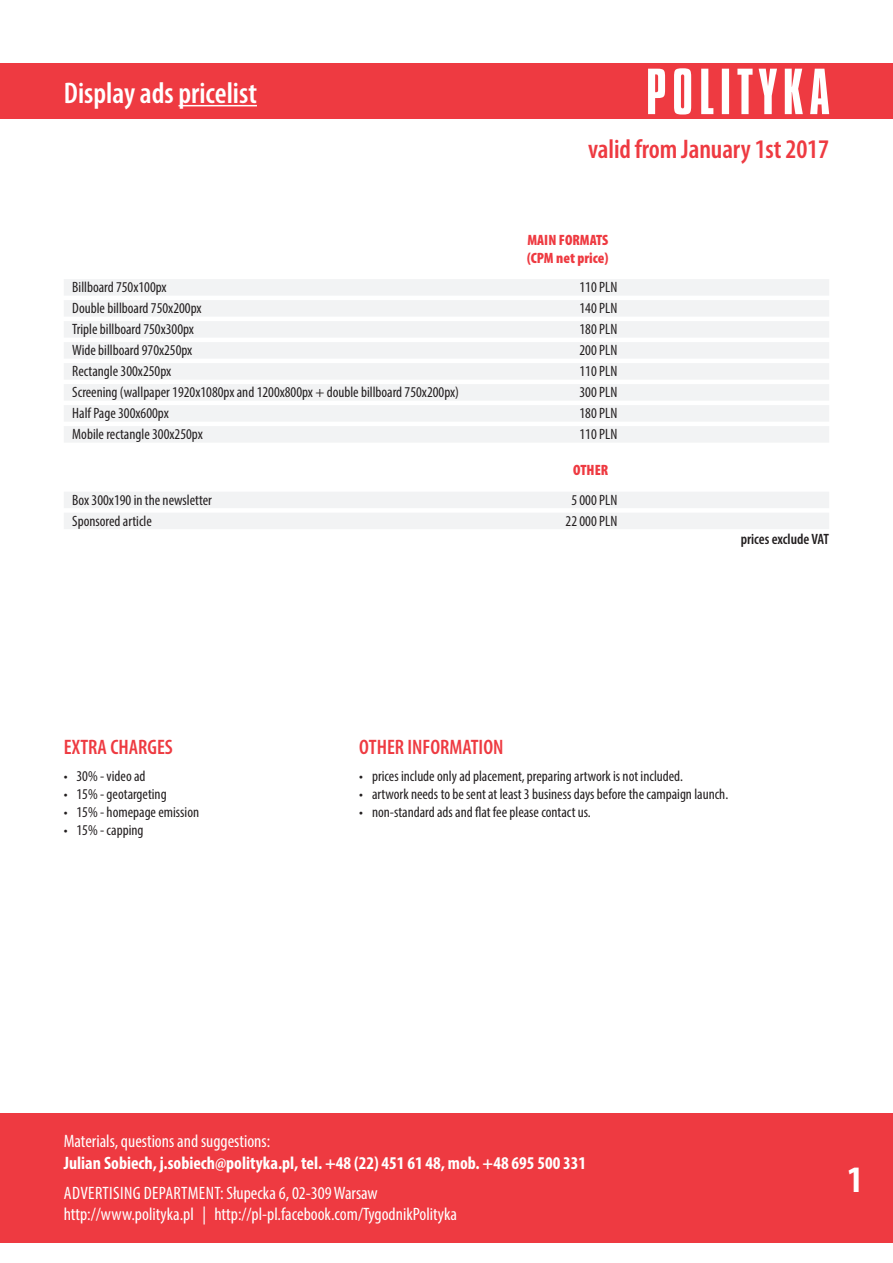
<style>
.page{position:relative;width:893px;height:1263px;background:#fff}
.page>*{position:absolute;margin:0;border:0;box-sizing:border-box;transform-origin:0 0}
.t1{font:700 condensed 37.5px "Myriad Pro";color:#fff}
.t2{font:600 condensed 30px "Myriad Pro";color:#fff}
.t3{font:600 condensed 27px "Myriad Pro";letter-spacing:-.005em;color:#ee3a41}
.t4{font:600 condensed 21px "Myriad Pro";color:#ee3a41}
.t5{font:condensed 18px "Myriad Pro";color:#fff}
.t6{font:700 condensed 18px "Myriad Pro";color:#fff}
.Styl_akapitowy_2{font:condensed 15px "Myriad Pro";color:#231f20}
.t7{font:900 condensed 15px/18px "Myriad Pro";color:#ee3a41}
.t8{font:600 condensed 15px "Myriad Pro";color:#231f20}
</style>
<div class="page">
<div style="left:0;top:1113px;width:893px;height:130px;background:#ee3a41"></div>
<div style="left:0;top:64px;width:893px;height:55px;background:#ee3a41"></div>
<hr style="left:178px;top:105px;width:79px;height:1px;background:#fff">
<div style="left:64px;top:279px;width:765px;height:17px;background:#f2f3f4"></div>
<div style="left:64px;top:300px;width:765px;height:17px;background:#f2f3f4"></div>
<div style="left:64px;top:321px;width:765px;height:17px;background:#f2f3f4"></div>
<div style="left:64px;top:342px;width:765px;height:17px;background:#f2f3f4"></div>
<div style="left:64px;top:363px;width:765px;height:17px;background:#f2f3f4"></div>
<div style="left:64px;top:384px;width:765px;height:17px;background:#f2f3f4"></div>
<div style="left:64px;top:405px;width:765px;height:17px;background:#f2f3f4"></div>
<div style="left:64px;top:426px;width:765px;height:17px;background:#f2f3f4"></div>
<div style="left:64px;top:492px;width:765px;height:16px;background:#f2f3f4"></div>
<div style="left:64px;top:513px;width:765px;height:16px;background:#f2f3f4"></div>
<svg style="left:648px;top:68px;width:181px;height:47px"></svg>
<p class="t2" style="left:64px;top:76px;width:195px">Display ads pricelist</p>
<p class="t3" style="left:588px;top:135px;width:243px">valid from January 1st 2017</p>
<p class="t7" style="left:527px;top:231px;width:83px">MAIN FORMATS (CPM net price)</p>
<p class="Styl_akapitowy_2" style="left:72px;top:278px;width:96px">Billboard 750x100px</p>
<p class="Styl_akapitowy_2" style="left:579px;top:278px;width:39px">110 PLN</p>
<p class="Styl_akapitowy_2" style="left:72px;top:299px;width:131px">Double billboard 750x200px</p>
<p class="Styl_akapitowy_2" style="left:579px;top:299px;width:39px">140 PLN</p>
<p class="Styl_akapitowy_2" style="left:72px;top:320px;width:123px">Triple billboard 750x300px</p>
<p class="Styl_akapitowy_2" style="left:579px;top:320px;width:39px">180 PLN</p>
<p class="Styl_akapitowy_2" style="left:72px;top:341px;width:122px">Wide billboard 970x250px</p>
<p class="Styl_akapitowy_2" style="left:579px;top:341px;width:39px">200 PLN</p>
<p class="Styl_akapitowy_2" style="left:72px;top:362px;width:100px">Rectangle 300x250px</p>
<p class="Styl_akapitowy_2" style="left:579px;top:362px;width:39px">110 PLN</p>
<p class="Styl_akapitowy_2" style="left:72px;top:383px;width:388px">Screening (wallpaper 1920x1080px and 1200x800px + double billboard 750x200px)</p>
<p class="Styl_akapitowy_2" style="left:579px;top:383px;width:39px">300 PLN</p>
<p class="Styl_akapitowy_2" style="left:72px;top:404px;width:98px">Half Page 300x600px</p>
<p class="Styl_akapitowy_2" style="left:579px;top:404px;width:39px">180 PLN</p>
<p class="Styl_akapitowy_2" style="left:72px;top:425px;width:132px">Mobile rectangle 300x250px</p>
<p class="Styl_akapitowy_2" style="left:579px;top:425px;width:39px">110 PLN</p>
<p class="t7" style="left:573px;top:461px;width:37px">OTHER</p>
<p class="Styl_akapitowy_2" style="left:72px;top:491px;width:141px">Box 300x190 in the newsletter</p>
<p class="Styl_akapitowy_2" style="left:571px;top:491px;width:47px">5 000 PLN</p>
<p class="Styl_akapitowy_2" style="left:72px;top:512px;width:81px">Sponsored article</p>
<p class="Styl_akapitowy_2" style="left:566px;top:512px;width:53px">22 000 PLN</p>
<p class="t8" style="left:741px;top:531px;width:90px">prices exclude VAT</p>
<p class="t4" style="left:64px;top:736px;width:111px">EXTRA CHARGES</p>
<p class="Styl_akapitowy_2" style="left:64px;top:767px;width:83px">• 30% - video ad</p>
<p class="Styl_akapitowy_2" style="left:64px;top:785px;width:104px">• 15% - geotargeting</p>
<p class="Styl_akapitowy_2" style="left:64px;top:803px;width:137px">• 15% - homepage emission</p>
<p class="Styl_akapitowy_2" style="left:64px;top:821px;width:81px">• 15% - capping</p>
<p class="t4" style="left:359px;top:736px;width:146px">OTHER INFORMATION</p>
<p class="Styl_akapitowy_2" style="left:359px;top:767px;width:325px">• prices include only ad placement, preparing artwork is not included.</p>
<p class="Styl_akapitowy_2" style="left:359px;top:785px;width:370px">• artwork needs to be sent at least 3 business days before the campaign launch.</p>
<p class="Styl_akapitowy_2" style="left:359px;top:803px;width:233px">• non-standard ads and flat fee please contact us.</p>
<p class="t5" style="left:64px;top:1130px;width:208px">Materials, questions and suggestions:</p>
<p class="t6" style="left:64px;top:1151px;width:524px">Julian Sobiech, j.sobiech@polityka.pl, tel. +48 (22) 451 61 48, mob. +48 695 500 331</p>
<p class="t5" style="left:64px;top:1182px;width:315px">ADVERTISING DEPARTMENT: Słupecka 6, 02-309 Warsaw</p>
<p class="t5" style="left:64px;top:1203px;width:395px">http://www.polityka.pl | http://pl-pl.facebook.com/TygodnikPolityka</p>
<p class="t1" style="left:847px;top:1156px;width:17px">1</p>
</div>
